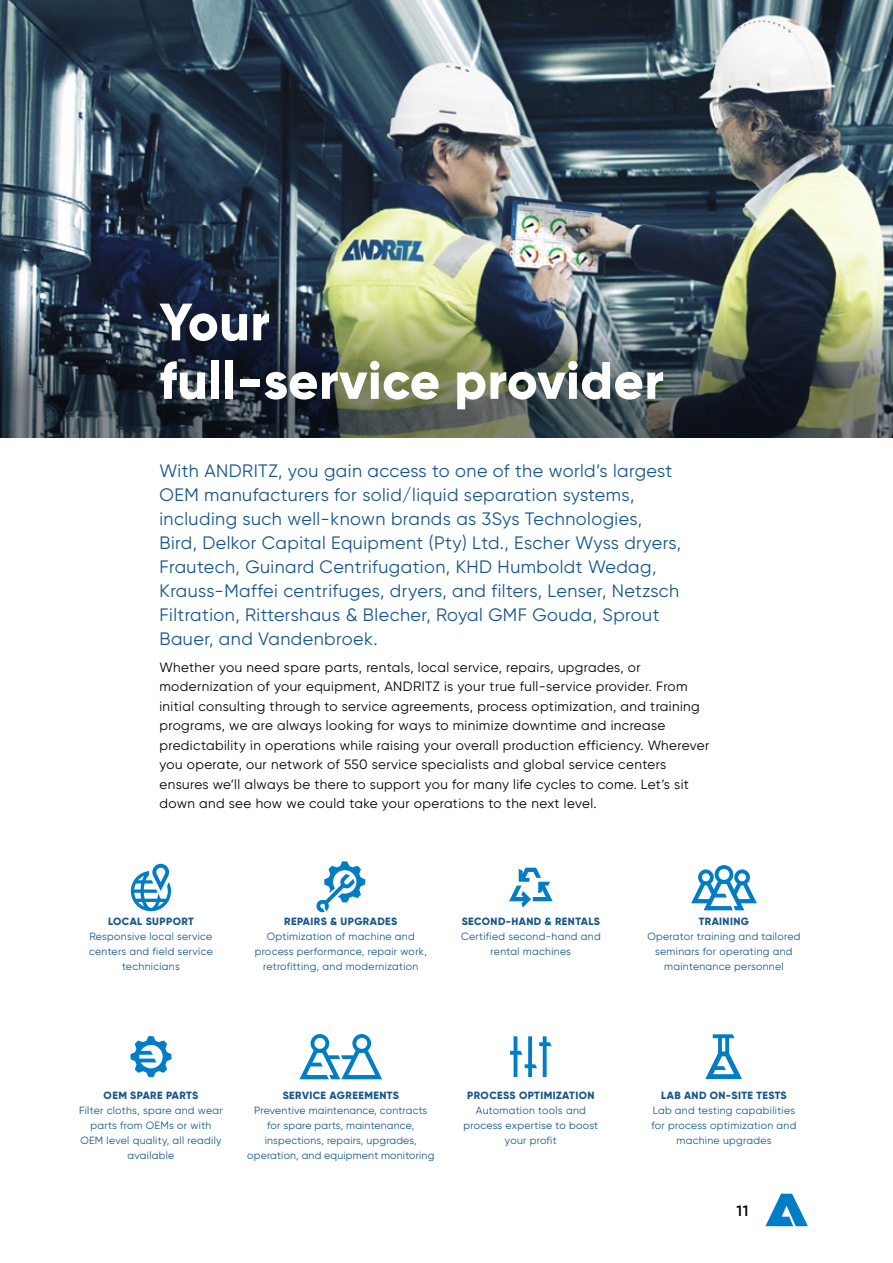
<style>
.page{position:relative;width:893px;height:1263px;background:#fff}
.page>*{position:absolute;margin:0;border:0;box-sizing:border-box;transform-origin:0 0}
.t1{font:800 52.5px/58.5px "Gilroy";letter-spacing:.01em;color:#fff}
.t2{font:18px/24px "Gilroy";letter-spacing:.025em;color:#17568b}
.t3{font:600 15px "Gilroy";color:#000}
.t4{font:13.5px/19.5px "Gilroy";letter-spacing:.03em;color:#000}
.t5{font:10.5px/15px "Gilroy";letter-spacing:.03em;color:#17568b;text-align:center}
.t6{font:800 10.5px "Gilroy";letter-spacing:.04em;color:#17568b}
</style>
<div class="page">
<svg style="left:765px;top:1194px;width:43px;height:32px"></svg>
<svg style="left:0;top:0;width:1px;height:438px"></svg>
<img style="left:1px;top:0;width:892px;height:438px">
<svg style="left:316px;top:861px;width:49px;height:52px"></svg>
<svg style="left:299px;top:1034px;width:83px;height:45px"></svg>
<svg style="left:691px;top:865px;width:66px;height:45px"></svg>
<svg style="left:705px;top:1034px;width:37px;height:45px"></svg>
<svg style="left:131px;top:864px;width:40px;height:47px"></svg>
<svg style="left:130px;top:1036px;width:41px;height:41px"></svg>
<svg style="left:509px;top:868px;width:44px;height:39px"></svg>
<svg style="left:510px;top:1036px;width:42px;height:41px"></svg>
<h1 class="t1" style="left:159px;top:292px;width:506px">Your<br>full-service provider</h1>
<p class="t2" style="left:159px;top:458px;width:523px">With ANDRITZ, you gain access to one of the world’s largest OEM manufacturers for solid/liquid separation systems, including such well-known brands as 3Sys Technologies, Bird, Delkor Capital Equipment (Pty) Ltd., Escher Wyss dryers, Frautech, Guinard Centrifugation, KHD Humboldt Wedag, Krauss-Maffei centrifuges, dryers, and filters, Lenser, Netzsch Filtration, Rittershaus &amp; Blecher, Royal GMF Gouda, Sprout Bauer, and Vandenbroek.</p>
<p class="t4" style="left:159px;top:657px;width:551px">Whether you need spare parts, rentals, local service, repairs, upgrades, or modernization of your equipment, ANDRITZ is your true full-service provider. From initial consul ting through to service agreements, process optimization, and training programs, we are always looking for ways to minimize down time and increase predictability in opera tions while raising your overall production efficiency. Wherever you operate, our net work of 550 service specialists and global service centers ensures we’ll always be there to support you for many life cycles to come. Let’s sit down and see how we could take your operations to the next level.</p>
<p class="t6" style="left:108px;top:914px;width:87px">LOCAL SUPPORT</p>
<p class="t5" style="left:89px;top:928px;width:125px">Responsive local service centers and field service technicians</p>
<p class="t6" style="left:284px;top:914px;width:115px">REPAIRS &amp; UPGRADES</p>
<p class="t5" style="left:255px;top:928px;width:174px">Optimization of machine and process performance, repair work, retrofitting, and modernization</p>
<p class="t6" style="left:462px;top:914px;width:140px">SECOND-HAND &amp; RENTALS</p>
<p class="t5" style="left:461px;top:928px;width:141px">Certified second-hand and rental machines</p>
<p class="t6" style="left:104px;top:1089px;width:96px">OEM SPARE PARTS</p>
<p class="t5" style="left:79px;top:1103px;width:145px">Filter cloths, spare and wear parts from OEMs or with<br>OEM level quality, all readily available</p>
<p class="t6" style="left:283px;top:1089px;width:118px">SERVICE AGREEMENTS</p>
<p class="t5" style="left:247px;top:1103px;width:189px">Preventive maintenance, contracts for spare parts, maintenance, inspections, repairs, upgrades, operation, and equipment monitoring</p>
<p class="t6" style="left:467px;top:1089px;width:129px">PROCESS OPTIMIZATION</p>
<p class="t5" style="left:463px;top:1103px;width:136px">Automation tools and process expertise to boost your profit</p>
<p class="t6" style="left:699px;top:914px;width:52px">TRAINING</p>
<p class="t5" style="left:647px;top:928px;width:155px">Operator training and tailored seminars for operating and maintenance personnel</p>
<p class="t6" style="left:661px;top:1089px;width:127px">LAB AND ON-SITE TESTS</p>
<p class="t5" style="left:651px;top:1103px;width:146px">Lab and testing capabilities for process optimization and machine upgrades</p>
<h3 class="t3" style="left:736px;top:1201px;width:13px">11</h3>
</div>
